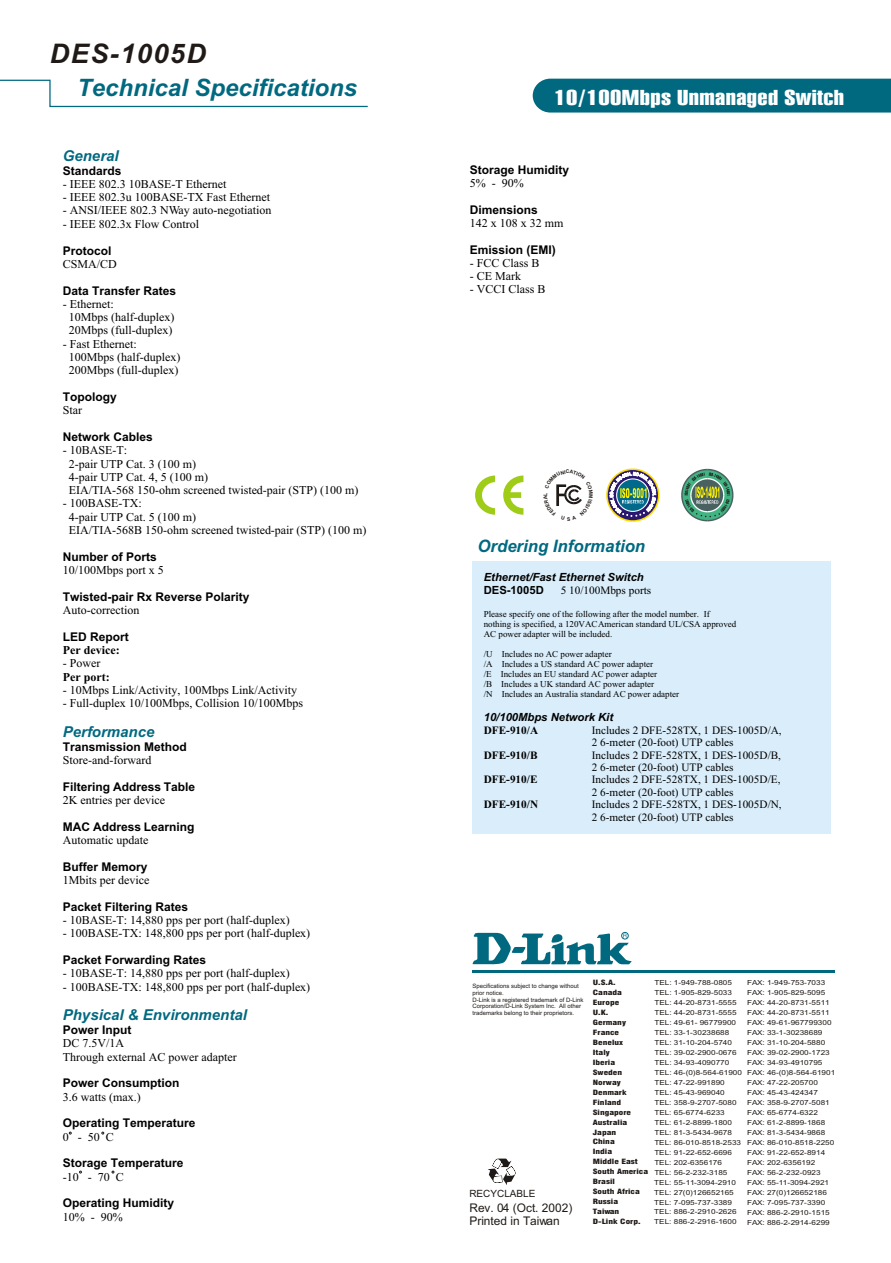
<style>
.page{position:relative;width:891px;height:1263px;background:#fff}
.page>*{position:absolute;margin:0;border:0;box-sizing:border-box;transform-origin:0 0}
.t1{font:italic 700 27px "Arial";letter-spacing:.055em;color:#1f1a17}
.t2{font:italic 700 24px "Arial";color:#006980}
.t3{font:21px "Swiss 911 X Cm BT";letter-spacing:.015em;color:#fff;scale:1.42 1}
.t4{font:italic 700 17.1px "Arial";color:#006980}
.t5{font:italic 700 15px "Arial";color:#006980}
.t6{font:12px/13.4px "Times New Roman";color:#000}
.t7{font:700 12px "Arial";color:#000}
.t8{font:700 12px "Times New Roman";color:#000}
.t9{font:11.85px/13.4px "Arial";color:#1f1a17}
.t10{font:11.25px/12.5px "Times New Roman";color:#000}
.t11{font:italic 700 11.25px "Arial";color:#000}
.t12{font:700 11.25px "Times New Roman";color:#000}
.t13{font:700 11.25px "Arial";color:#000}
.t14{font:9.9px "Arial";color:#1f1a17}
.t15{font:9px/9.9px "Times New Roman";color:#000}
.t16{font:7.05px/9.9px "Swis 721 Blk Cn BT";color:#1f1a17;scale:1.3 1}
.t17{font:6.9px/9.9px "Arial";color:#1f1a17;scale:1.17 1}
.t18{font:6px/6.8px "Arial";color:#1f1a17}
</style>
<div class="page">
<svg style="left:0;top:79px;width:368px;height:29px"></svg>
<svg style="left:532px;top:78px;width:359px;height:35px;background:#0b6f85"></svg>
<div style="left:473px;top:561px;width:358px;height:272px;background:#d9edfa"></div>
<svg style="left:606px;top:468px;width:53px;height:54px"></svg>
<svg style="left:681px;top:469px;width:53px;height:52px"></svg>
<svg style="left:475px;top:476px;width:20px;height:39px"></svg>
<svg style="left:503px;top:476px;width:20px;height:39px"></svg>
<svg style="left:488px;top:1158px;width:28px;height:27px"></svg>
<div style="left:621px;top:932px;width:7px;height:7px;border:1px solid #006980;border-radius:50%"></div>
<svg style="left:472px;top:933px;width:160px;height:31px"></svg>
<hr style="left:472px;top:970px;width:363px;height:3px;background:#006980">
<svg style="left:556px;top:484px;width:26px;height:22px"></svg>
<h1 class="t1" style="left:50px;top:43px;width:158px">DES-1005D</h1>
<h2 class="t2" style="left:77px;top:79px;width:282px">Technical Specifications</h2>
<h3 class="t5" style="left:63px;top:150px;width:57px">General</h3>
<h3 class="t7" style="left:63px;top:166px;width:60px">Standards</h3>
<h3 class="t6" style="left:63px;top:178px;width:165px">- IEEE 802.3 10BASE-T Ethernet</h3>
<h3 class="t6" style="left:63px;top:192px;width:209px">- IEEE 802.3u 100BASE-TX Fast Ethernet</h3>
<h3 class="t6" style="left:63px;top:205px;width:210px">- ANSI/IEEE 802.3 NWay auto-negotiation</h3>
<h3 class="t6" style="left:63px;top:218px;width:138px">- IEEE 802.3x Flow Control</h3>
<h3 class="t7" style="left:63px;top:246px;width:50px">Protocol</h3>
<h3 class="t6" style="left:63px;top:258px;width:55px">CSMA/CD</h3>
<h3 class="t7" style="left:63px;top:286px;width:115px">Data Transfer Rates</h3>
<h3 class="t6" style="left:69px;top:298px;width:107px;text-indent:-6px">- Ethernet:<br>10Mbps (half-duplex)<br>20Mbps (full-duplex)</h3>
<h3 class="t6" style="left:69px;top:338px;width:113px;text-indent:-6px">- Fast Ethernet:<br>100Mbps (half-duplex)<br>200Mbps (full-duplex)</h3>
<h3 class="t7" style="left:63px;top:392px;width:55px">Topology</h3>
<h3 class="t6" style="left:63px;top:405px;width:21px">Star</h3>
<h3 class="t7" style="left:63px;top:432px;width:91px">Network Cables</h3>
<h3 class="t6" style="left:69px;top:445px;width:291px;text-indent:-6px">- 10BASE-T:<br>2-pair UTP Cat. 3 (100 m)<br>4-pair UTP Cat. 4, 5 (100 m)<br>EIA/TIA-568 150-ohm screened twisted-pair (STP) (100 m)</h3>
<h3 class="t6" style="left:69px;top:498px;width:299px;text-indent:-6px">- 100BASE-TX:<br>4-pair UTP Cat. 5 (100 m)<br>EIA/TIA-568B 150-ohm screened twisted-pair (STP) (100 m)</h3>
<h3 class="t7" style="left:63px;top:552px;width:95px">Number of Ports</h3>
<h3 class="t6" style="left:63px;top:564px;width:102px">10/100Mbps port x 5</h3>
<h3 class="t7" style="left:63px;top:592px;width:188px">Twisted-pair Rx Reverse Polarity</h3>
<h3 class="t6" style="left:63px;top:604px;width:78px">Auto-correction</h3>
<h3 class="t7" style="left:63px;top:632px;width:67px">LED Report</h3>
<h3 class="t8" style="left:63px;top:646px;width:58px">Per device:</h3>
<h3 class="t6" style="left:63px;top:658px;width:39px">- Power</h3>
<h3 class="t8" style="left:63px;top:673px;width:48px">Per port:</h3>
<h3 class="t6" style="left:63px;top:684px;width:236px">- 10Mbps Link/Activity, 100Mbps Link/Activity</h3>
<h3 class="t6" style="left:63px;top:698px;width:242px">- Full-duplex 10/100Mbps, Collision 10/100Mbps</h3>
<h3 class="t7" style="left:63px;top:742px;width:125px">Transmission Method</h3>
<h3 class="t6" style="left:63px;top:755px;width:90px">Store-and-forward</h3>
<h3 class="t7" style="left:63px;top:782px;width:134px">Filtering Address Table</h3>
<h3 class="t6" style="left:63px;top:794px;width:104px">2K entries per device</h3>
<h3 class="t7" style="left:63px;top:822px;width:133px">MAC Address Learning</h3>
<h3 class="t6" style="left:63px;top:834px;width:87px">Automatic update</h3>
<h3 class="t7" style="left:63px;top:862px;width:86px">Buffer Memory</h3>
<h3 class="t6" style="left:63px;top:875px;width:88px">1Mbits per device</h3>
<h3 class="t7" style="left:63px;top:902px;width:127px">Packet Filtering Rates</h3>
<h3 class="t6" style="left:63px;top:915px;width:228px">- 10BASE-T: 14,880 pps per port (half-duplex)</h3>
<h3 class="t6" style="left:63px;top:928px;width:249px">- 100BASE-TX: 148,800 pps per port (half-duplex)</h3>
<h3 class="t7" style="left:63px;top:955px;width:145px">Packet Forwarding Rates</h3>
<h3 class="t6" style="left:63px;top:968px;width:228px">- 10BASE-T: 14,880 pps per port (half-duplex)</h3>
<h3 class="t6" style="left:63px;top:981px;width:249px">- 100BASE-TX: 148,800 pps per port (half-duplex)</h3>
<h3 class="t7" style="left:63px;top:1025px;width:70px">Power Input</h3>
<h3 class="t6" style="left:63px;top:1038px;width:175px">DC 7.5V/1A<br>Through external AC power adapter</h3>
<h3 class="t7" style="left:63px;top:1079px;width:118px">Power Consumption</h3>
<h3 class="t6" style="left:63px;top:1091px;width:79px">3.6 watts (max.)</h3>
<h3 class="t7" style="left:63px;top:1119px;width:134px">Operating Temperature</h3>
<h3 class="t6" style="left:63px;top:1131px;width:52px">0 - 50 C</h3>
<h3 class="t7" style="left:63px;top:1159px;width:122px">Storage Temperature</h3>
<h3 class="t6" style="left:63px;top:1171px;width:62px">-10 - 70 C</h3>
<h3 class="t7" style="left:63px;top:1199px;width:113px">Operating Humidity</h3>
<h3 class="t6" style="left:63px;top:1211px;width:61px">10% - 90%</h3>
<h3 class="t5" style="left:63px;top:726px;width:93px">Performance</h3>
<h3 class="t5" style="left:63px;top:1009px;width:186px">Physical &amp; Environmental</h3>
<h3 class="t3" style="left:554px;top:89px;width:206px">10/100Mbps Unmanaged Switch</h3>
<h3 class="t7" style="left:470px;top:165px;width:101px">Storage Humidity</h3>
<h3 class="t6" style="left:470px;top:177px;width:55px">5% - 90%</h3>
<h3 class="t7" style="left:470px;top:205px;width:70px">Dimensions</h3>
<h3 class="t6" style="left:470px;top:217px;width:95px">142 x 108 x 32 mm</h3>
<h3 class="t7" style="left:470px;top:245px;width:88px">Emission (EMI)</h3>
<h3 class="t6" style="left:470px;top:257px;width:71px">- FCC Class B</h3>
<h3 class="t6" style="left:470px;top:271px;width:53px">- CE Mark</h3>
<h3 class="t6" style="left:470px;top:284px;width:77px">- VCCI Class B</h3>
<h3 class="t4" style="left:478px;top:539px;width:169px">Ordering Information</h3>
<h3 class="t11" style="left:484px;top:573px;width:162px">Ethernet/Fast Ethernet Switch</h3>
<h3 class="t13" style="left:484px;top:586px;width:62px">DES-1005D</h3>
<h3 class="t10" style="left:561px;top:585px;width:92px">5 10/100Mbps ports</h3>
<h3 class="t15" style="left:484px;top:610px;width:254px">Please specify one of the following after the model number. If nothing is specified, a 120VAC American standard UL/CSA approved<br>AC power adapter will be included.</h3>
<h3 class="t15" style="left:484px;top:650px;width:197px">/U Includes no AC power adapter<br>/A Includes a US standard AC power adapter<br>/E Includes an EU standard AC power adapter<br>/B Includes a UK standard AC power adapter<br>/N Includes an Australia standard AC power adapter</h3>
<h3 class="t11" style="left:484px;top:713px;width:131px">10/100Mbps Network Kit</h3>
<h3 class="t12" style="left:484px;top:726px;width:56px">DFE-910/A</h3>
<h3 class="t10" style="left:592px;top:725px;width:191px">Includes 2 DFE-528TX, 1 DES-1005D/A,<br>2 6-meter (20-foot) UTP cables</h3>
<h3 class="t12" style="left:484px;top:751px;width:55px">DFE-910/B</h3>
<h3 class="t10" style="left:592px;top:750px;width:191px">Includes 2 DFE-528TX, 1 DES-1005D/B,<br>2 6-meter (20-foot) UTP cables</h3>
<h3 class="t12" style="left:484px;top:776px;width:55px">DFE-910/E</h3>
<h3 class="t10" style="left:592px;top:775px;width:190px">Includes 2 DFE-528TX, 1 DES-1005D/E,<br>2 6-meter (20-foot) UTP cables</h3>
<h3 class="t12" style="left:484px;top:801px;width:56px">DFE-910/N</h3>
<h3 class="t10" style="left:592px;top:800px;width:191px">Includes 2 DFE-528TX, 1 DES-1005D/N,<br>2 6-meter (20-foot) UTP cables</h3>
<p class="t18" style="left:473px;top:983px;width:113px">Specifications subject to change without prior notice.<br>D-Link is a registered trademark of D-Link Corporation/D-Link System Inc. All other trademarks belong to their proprietors.</p>
<p class="t17" style="left:654px;top:978px;width:76px">TEL: 1-949-788-0805<br>TEL: 1-905-829-5033<br>TEL: 44-20-8731-5555<br>TEL: 44-20-8731-5555<br>TEL: 49-61- 96779900<br>TEL: 33-1-30238688<br>TEL: 31-10-204-5740<br>TEL: 39-02-2900-0676<br>TEL: 34-93-4090770<br>TEL: 46-(0)8-564-61900<br>TEL: 47-22-991890<br>TEL: 45-43-969040<br>TEL: 358-9-2707-5080<br>TEL: 65-6774-6233<br>TEL: 61-2-8899-1800<br>TEL: 81-3-5434-9678<br>TEL: 86-010-8518-2533<br>TEL: 91-22-652-6696<br>TEL: 202-6356176<br>TEL: 56-2-232-3185<br>TEL: 55-11-3094-2910<br>TEL: 27(0)126652165<br>TEL: 7-095-737-3389<br>TEL: 886-2-2910-2626<br>TEL: 886-2-2916-1600</p>
<p class="t17" style="left:747px;top:978px;width:77px">FAX: 1-949-753-7033<br>FAX: 1-905-829-5095<br>FAX: 44-20-8731-5511<br>FAX: 44-20-8731-5511<br>FAX: 49-61-967799300<br>FAX: 33-1-30238689<br>FAX: 31-10-204-5880<br>FAX: 39-02-2900-1723<br>FAX: 34-93-4910795<br>FAX: 46-(0)8-564-61901<br>FAX: 47-22-205700<br>FAX: 45-43-424347<br>FAX: 358-9-2707-5081<br>FAX: 65-6774-6322<br>FAX: 61-2-8899-1868<br>FAX: 81-3-5434-9868<br>FAX: 86-010-8518-2250<br>FAX: 91-22-652-8914<br>FAX: 202-6356192<br>FAX: 56-2-232-0923<br>FAX: 55-11-3094-2921<br>FAX: 27(0)126652186<br>FAX: 7-095-737-3390<br>FAX: 886-2-2910-1515<br>FAX: 886-2-2914-6299</p>
<p class="t16" style="left:593px;top:979px;width:44px">U.S.A.<br>Canada<br>Europe<br>U.K.<br>Germany<br>France<br>Benelux<br>Italy<br>Iberia<br>Sweden<br>Norway<br>Denmark<br>Finland<br>Singapore<br>Australia<br>Japan<br>China<br>India<br>Middle East<br>South America<br>Brasil<br>South Africa<br>Russia<br>Taiwan<br>D-Link Corp.</p>
<h3 class="t14" style="left:469px;top:1190px;width:67px">RECYCLABLE</h3>
<h3 class="t9" style="left:469px;top:1202px;width:104px">Rev. 04 (Oct. 2002)<br>Printed in Taiwan</h3>
</div>
